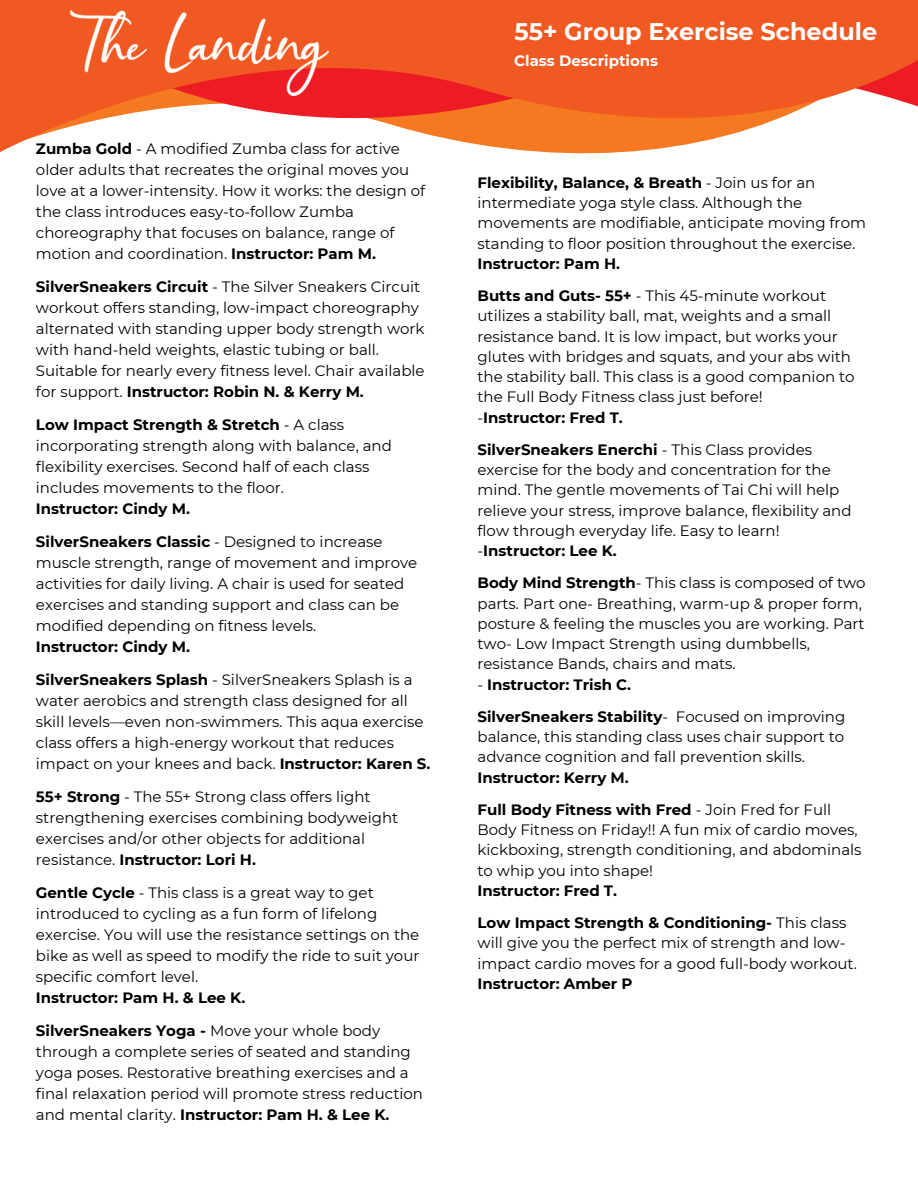
<style>
.page{position:relative;width:918px;height:1188px;background:#fff}
.page>*{position:absolute;margin:0;border:0;box-sizing:border-box;transform-origin:0 0}
.t1{font:700 24px "Montserrat";color:#fff}
.t2{font:15px/21px "Montserrat";color:#000}
.t3{font:700 15px "Montserrat";color:#000}
.t4{font:700 15px "Montserrat";color:#fff}
.s1{font-weight:700}
.s2{font-weight:400}
</style>
<div class="page">
<svg style="left:0;top:0;width:918px;height:154px;fill:#f15922"></svg>
<img style="left:71px;top:10px;width:257px;height:86px">
<p class="t2" style="left:36px;top:138px;width:391px"><span class="s1">Zumba Gold</span> - A modified Zumba class for active older adults that recreates the original moves you love at a lower-intensity. How it works: the design of the class introduces easy-to-follow Zumba choreography that focuses on balance, range of motion and coordination. <span class="s1">Instructor: Pam M.</span></p>
<p class="t2" style="left:36px;top:276px;width:390px"><span class="s1">SilverSneakers Circuit</span> - The Silver Sneakers Circuit workout offers standing, low-impact choreography alternated with standing upper body strength work with hand-held weights, elastic tubing or ball.<br>Suitable for nearly every fitness level. Chair available for support. <span class="s1">Instructor: Robin N. &amp; Kerry M.</span></p>
<h1 class="t2" style="left:36px;top:414px;width:358px"><span class="s1">Low Impact Strength &amp; Stretch</span> - A class incorporating strength along with balance, and flexibility exercises. Second half of each class includes movements to the floor.</h1>
<h2 class="t3" style="left:36px;top:499px;width:156px">Instructor: Cindy M.</h2>
<p class="t2" style="left:36px;top:531px;width:383px"><span class="s1">SilverSneakers Classic</span> - Designed to increase muscle strength, range of movement and improve activities for daily living. A chair is used for seated exercises and standing support and class can be modified depending on fitness levels.</p>
<p class="t3" style="left:36px;top:637px;width:156px">Instructor: Cindy M.</p>
<p class="t2" style="left:36px;top:669px;width:396px"><span class="s1">SilverSneakers Splash</span> - SilverSneakers Splash is a water aerobics and strength class designed for all skill levels—even non-swimmers. This aqua exercise class offers a high-energy workout that reduces impact on your knees and back. <span class="s1">Instructor: Karen S.</span></p>
<p class="t2" style="left:36px;top:786px;width:364px"><span class="s1">55+ Strong</span> - The 55+ Strong class offers light strengthening exercises combining bodyweight exercises and/or other objects for additional resistance. <span class="s1">Instructor: Lori H.</span></p>
<p class="t2" style="left:36px;top:882px;width:385px"><span class="s1">Gentle Cycle</span> - This class is a great way to get introduced to cycling as a fun form of lifelong exercise. You will use the resistance settings on the bike as well as speed to modify the ride to suit your specific comfort level.</p>
<p class="t3" style="left:36px;top:988px;width:211px">Instructor: Pam H. &amp; Lee K.</p>
<p class="t2" style="left:36px;top:1020px;width:389px"><span class="s1">SilverSneakers Yoga -</span> Move your whole body through a complete series of seated and standing yoga poses. Restorative breathing exercises and a final relaxation period will promote stress reduction and mental clarity. <span class="s1">Instructor: Pam H. &amp; Lee K.</span></p>
<p class="t1" style="left:515px;top:17px;width:364px">55+ Group Exercise Schedule</p>
<p class="t4" style="left:514px;top:51px;width:146px">Class Descriptions</p>
<p class="t2" style="left:478px;top:172px;width:390px;line-height:20.2px"><span class="s1">Flexibility, Balance, &amp; Breath</span> - Join us for an intermediate yoga style class. Although the movements are modifiable, anticipate moving from standing to floor position throughout the exercise.<br><span class="s1">Instructor: Pam H.</span></p>
<p class="t2" style="left:478px;top:286px;width:379px;line-height:20.2px"><span class="s1">Butts and Guts- 55+</span> - This 45-minute workout utilizes a stability ball, mat, weights and a small resistance band. It is low impact, but works your glutes with bridges and squats, and your abs with the stability ball. This class is a good companion to the Full Body Fitness class just before!</p>
<p class="t3" style="left:478px;top:408px;width:147px"><span class="s2">-</span>Instructor: Fred T.</p>
<p class="t2" style="left:478px;top:439px;width:376px;line-height:20.2px"><span class="s1">SilverSneakers Enerchi</span> - This Class provides exercise for the body and concentration for the mind. The gentle movements of Tai Chi will help relieve your stress, improve balance, flexibility and flow through everyday life. Easy to learn!</p>
<p class="t3" style="left:478px;top:542px;width:141px"><span class="s2">-</span>Instructor: Lee K.</p>
<p class="t2" style="left:478px;top:573px;width:390px;line-height:20.2px"><span class="s1">Body Mind Strength</span>- This class is composed of two parts. Part one- Breathing, warm-up &amp; proper form, posture &amp; feeling the muscles you are working. Part two- Low Impact Strength using dumbbells, resistance Bands, chairs and mats.</p>
<p class="t3" style="left:478px;top:675px;width:155px"><span class="s2">-</span> Instructor: Trish C.</p>
<p class="t2" style="left:478px;top:706px;width:369px;line-height:20.2px;text-align:justify"><span class="s1">SilverSneakers Stability</span>- Focused on improving balance, this standing class uses chair support to advance cognition and fall prevention skills.</p>
<p class="t3" style="left:478px;top:768px;width:153px">Instructor: Kerry M.</p>
<p class="t2" style="left:478px;top:799px;width:386px;line-height:20.2px"><span class="s1">Full Body Fitness with Fred</span> - Join Fred for Full Body Fitness on Friday!! A fun mix of cardio moves, kickboxing, strength conditioning, and abdominals to whip you into shape!</p>
<p class="t3" style="left:478px;top:881px;width:141px">Instructor: Fred T.</p>
<p class="t2" style="left:478px;top:913px;width:381px;line-height:20.2px"><span class="s1">Low Impact Strength &amp; Conditioning-</span> This class will give you the perfect mix of strength and low&shy;impact cardio moves for a good full-body workout.<br><span class="s1">Instructor: Amber P</span></p>
</div>
